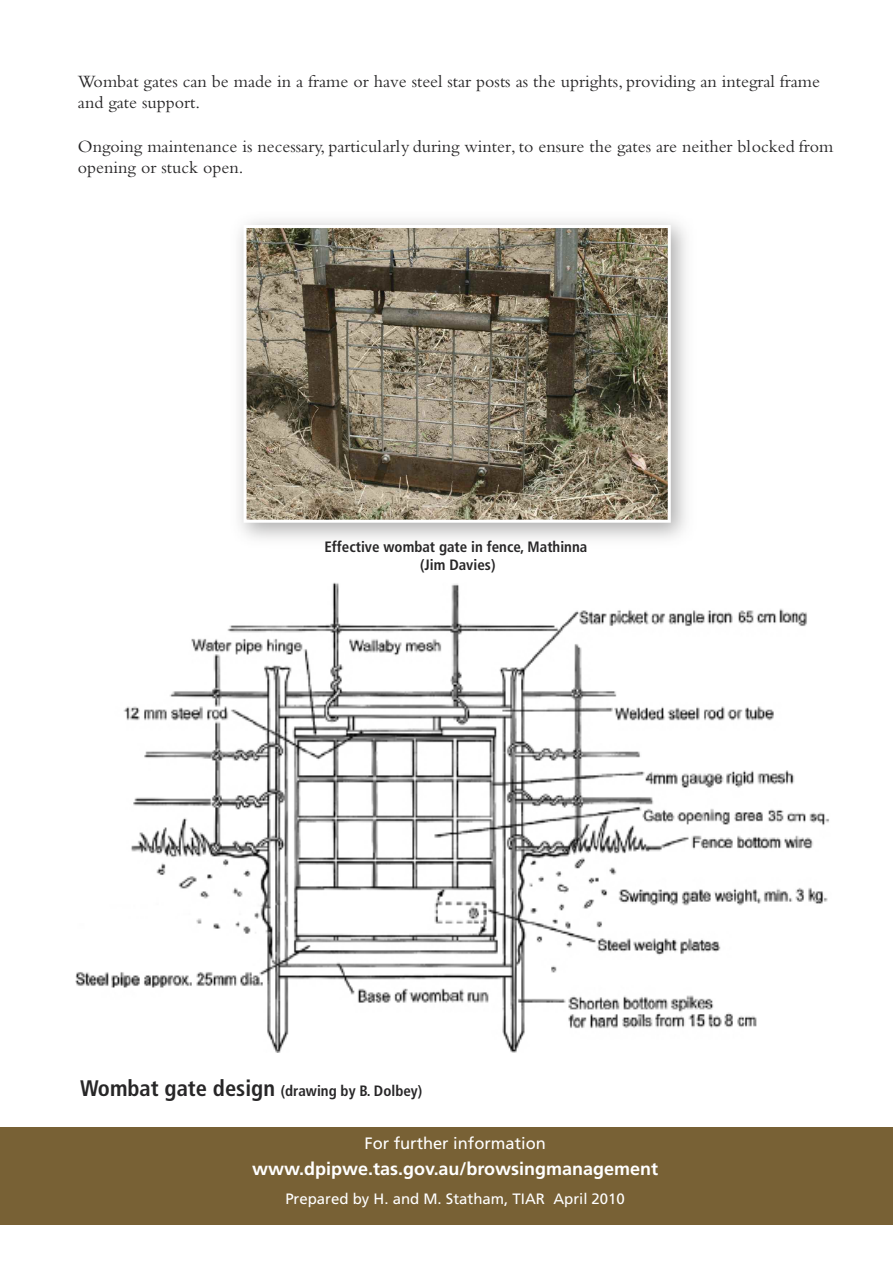
<style>
.page{position:relative;width:893px;height:1263px;background:#fff}
.page>*{position:absolute;margin:0;border:0;box-sizing:border-box;transform-origin:0 0}
.t1{font:18px/21.6px "Bembo";color:#272627}
.t2{font:700 18px "Frutiger";color:#fff}
.t3{font:16.5px "Frutiger";color:#fff}
.t4{font:700 condensed 15px/18px "Frutiger";color:#272627;text-align:center}
.t5{font:15px "Frutiger";color:#fff}
.s1{font-size:22.5px}
</style>
<div class="page">
<div style="left:0;top:1127px;width:893px;height:97px;background:#786135"></div>
<img style="left:248px;top:229px;width:419px;height:290px">
<div style="left:244px;top:225px;width:427px;height:298px;border:3px solid #fff"></div>
<img style="left:76px;top:582px;width:754px;height:471px">
<p class="t1" style="left:78px;top:72px;width:744px">Wombat gates can be made in a frame or have steel star posts as the uprights, providing an integral frame and gate support.</p>
<p class="t1" style="left:78px;top:137px;width:757px">Ongoing maintenance is necessary, particularly during winter, to ensure the gates are neither blocked from opening or stuck open.</p>
<p class="t4" style="left:324px;top:539px;width:264px">Effective wombat gate in fence, Mathinna (Jim Davies)</p>
<p class="t4" style="left:80px;top:1083px;width:343px"><span class="s1">Wombat gate design</span> (drawing by B. Dolbey)</p>
<p class="t3" style="left:364px;top:1137px;width:183px">For further information</p>
<p class="t2" style="left:252px;top:1161px;width:407px">www.dpipwe.tas.gov.au/browsingmanagement</p>
<p class="t5" style="left:285px;top:1193px;width:341px">Prepared by H. and M. Statham, TIAR April 2010</p>
</div>
